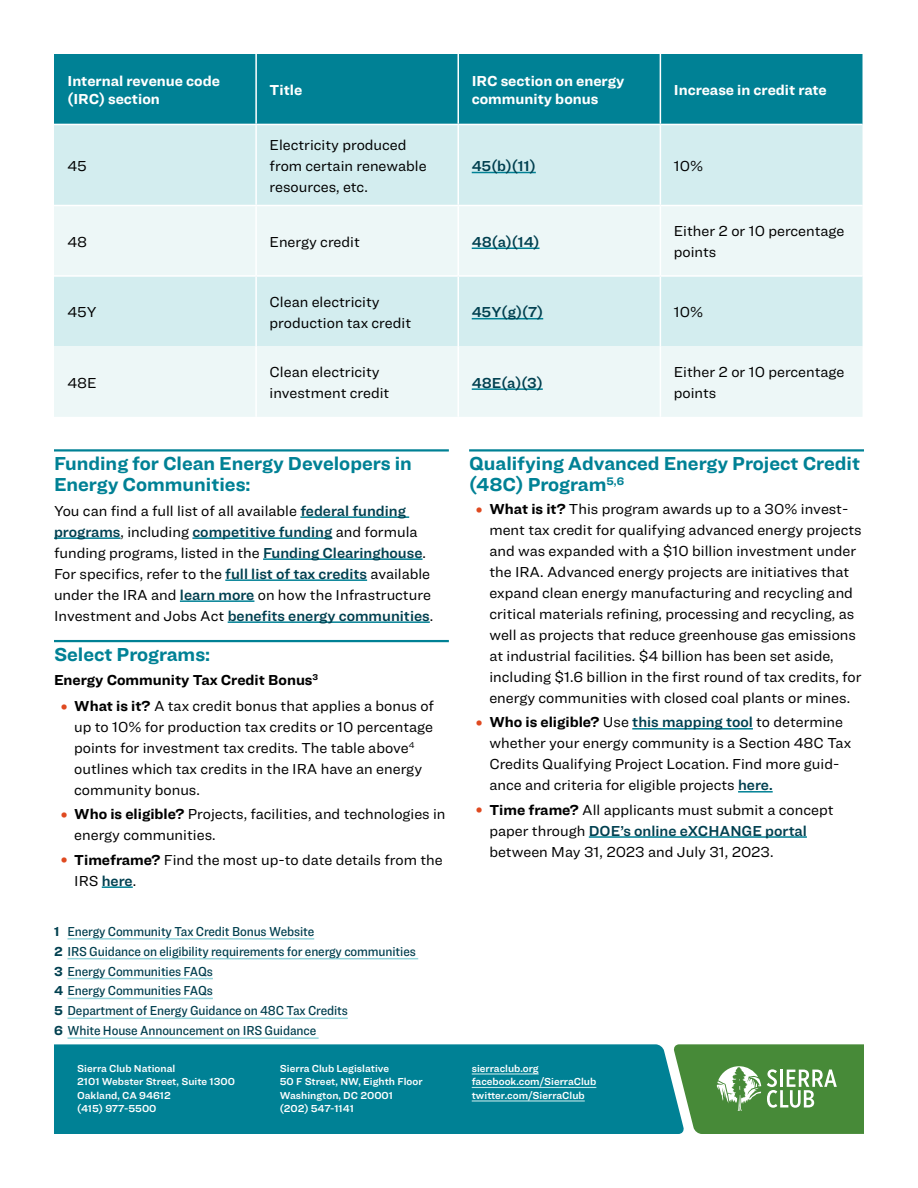
<style>
.page{position:relative;width:918px;height:1188px;background:#fff}
.page>*{position:absolute;margin:0;border:0;box-sizing:border-box;transform-origin:0 0}
.t1{font:700 19.5px/21px "Ringside";color:#008195}
.t2{font:15px/21px "Ringside";color:#000}
.t3{font:15px "Ringside Regular Semi";color:#003f4f}
.t4{font:700 15px/18px "Ringside";color:#fff}
.t5{font:700 15px "Ringside";color:#000}
.t6{font:500 13.5px/19.8px "Ringside Narrow";letter-spacing:-.01em;color:#003f4f}
.t7{font:10.5px/13.5px "Ringside Regular Semi";color:#fff}
.s1{font-family:"Ringside Regular Semi";color:#003f4f}
.s2{font-family:"Ringside";color:#000}
.s3{font-weight:700;font-size:18px;color:#df4920}
.s4{font-weight:700}
.s5{font-family:"Ringside";font-weight:700}
.s6{font-family:"Ringside";font-weight:700;font-size:18px;color:#df4920}
.s7{font-family:"Ringside";font-weight:700;color:#000}
</style>
<div class="page">
<hr style="left:54px;top:449px;width:395px;height:3px;background:#008195">
<hr style="left:300px;top:516px;width:109px;height:2px;background:#008195">
<hr style="left:54px;top:537px;width:67px;height:2px;background:#008195">
<hr style="left:192px;top:537px;width:140px;height:2px;background:#008195">
<hr style="left:263px;top:558px;width:160px;height:2px;background:#008195">
<hr style="left:225px;top:579px;width:142px;height:2px;background:#008195">
<hr style="left:180px;top:600px;width:74px;height:2px;background:#008195">
<hr style="left:228px;top:621px;width:202px;height:2px;background:#008195">
<hr style="left:54px;top:640px;width:395px;height:2px;background:#008195">
<hr style="left:102px;top:886px;width:31px;height:2px;background:#008195">
<hr style="left:469px;top:449px;width:395px;height:3px;background:#008195">
<hr style="left:632px;top:728px;width:121px;height:2px;background:#008195">
<hr style="left:738px;top:791px;width:35px;height:2px;background:#008195">
<hr style="left:589px;top:836px;width:218px;height:2px;background:#008195">
<div style="left:54px;top:1044px;width:619px;height:90px;background:#008195"></div>
<svg style="left:673px;top:1044px;width:191px;height:90px"></svg>
<hr style="left:472px;top:1073px;width:67px;height:2px;background:#bee5e8">
<hr style="left:472px;top:1087px;width:124px;height:1px;background:#bee5e8">
<hr style="left:472px;top:1100px;width:113px;height:2px;background:#bee5e8">
<div style="left:54px;top:54px;width:808px;height:70px;background:#008195"></div>
<div style="left:54px;top:125px;width:808px;height:80px;background:#d3edef"></div>
<svg style="left:54px;top:206px;width:808px;height:211px;fill:#edf7f7"></svg>
<hr style="left:255px;top:54px;width:2px;height:70px;background:#fff">
<hr style="left:458px;top:54px;width:1px;height:70px;background:#fff">
<hr style="left:660px;top:54px;width:1px;height:70px;background:#fff">
<hr style="left:255px;top:125px;width:2px;height:80px;background:#fff">
<hr style="left:458px;top:125px;width:1px;height:80px;background:#fff">
<hr style="left:660px;top:125px;width:1px;height:80px;background:#fff">
<hr style="left:255px;top:206px;width:2px;height:69px;background:#fff">
<hr style="left:458px;top:206px;width:1px;height:69px;background:#fff">
<hr style="left:660px;top:206px;width:1px;height:69px;background:#fff">
<hr style="left:54px;top:275px;width:202px;height:2px;background:#fff">
<hr style="left:256px;top:275px;width:202px;height:2px;background:#fff">
<hr style="left:255px;top:277px;width:2px;height:69px;background:#fff">
<hr style="left:458px;top:275px;width:202px;height:2px;background:#fff">
<hr style="left:458px;top:277px;width:1px;height:69px;background:#fff">
<hr style="left:660px;top:275px;width:202px;height:2px;background:#fff">
<hr style="left:660px;top:277px;width:1px;height:69px;background:#fff">
<hr style="left:255px;top:346px;width:2px;height:71px;background:#fff">
<hr style="left:458px;top:346px;width:1px;height:71px;background:#fff">
<hr style="left:660px;top:346px;width:1px;height:71px;background:#fff">
<hr style="left:472px;top:172px;width:64px;height:1px;background:#008195">
<hr style="left:472px;top:248px;width:68px;height:1px;background:#008195">
<hr style="left:472px;top:318px;width:71px;height:1px;background:#008195">
<hr style="left:472px;top:388px;width:71px;height:2px;background:#008195">
<hr style="left:68px;top:938px;width:246px;height:2px;background:#94d6dc">
<hr style="left:68px;top:958px;width:350px;height:1px;background:#94d6dc">
<hr style="left:68px;top:978px;width:145px;height:1px;background:#94d6dc">
<hr style="left:68px;top:998px;width:145px;height:1px;background:#94d6dc">
<hr style="left:68px;top:1018px;width:280px;height:1px;background:#94d6dc">
<hr style="left:68px;top:1037px;width:251px;height:2px;background:#94d6dc">
<p class="t4" style="left:68px;top:72px;width:154px">Internal revenue code (IRC) section</p>
<p class="t4" style="left:270px;top:81px;width:34px">Title</p>
<p class="t4" style="left:472px;top:72px;width:154px">IRC section on energy community bonus</p>
<p class="t4" style="left:674px;top:81px;width:155px">Increase in credit rate</p>
<p class="t2" style="left:68px;top:155px;width:21px">45</p>
<p class="t2" style="left:270px;top:134px;width:159px">Electricity produced from certain renewable resources, etc.</p>
<p class="t3" style="left:472px;top:155px;width:66px">45(b)(11)</p>
<p class="t2" style="left:674px;top:155px;width:31px">10%</p>
<p class="t2" style="left:68px;top:231px;width:21px">48</p>
<p class="t2" style="left:270px;top:231px;width:92px">Energy credit</p>
<p class="t3" style="left:472px;top:231px;width:69px">48(a)(14)</p>
<p class="t2" style="left:674px;top:220px;width:172px">Either 2 or 10 percentage points</p>
<p class="t2" style="left:68px;top:301px;width:31px">45Y</p>
<p class="t2" style="left:270px;top:291px;width:143px">Clean electricity production tax credit</p>
<p class="t3" style="left:472px;top:301px;width:73px">45Y(g)(7)</p>
<p class="t2" style="left:674px;top:301px;width:31px">10%</p>
<p class="t2" style="left:68px;top:372px;width:31px">48E</p>
<p class="t2" style="left:270px;top:361px;width:121px">Clean electricity investment credit</p>
<p class="t3" style="left:472px;top:372px;width:73px">48E(a)(3)</p>
<p class="t2" style="left:674px;top:361px;width:172px">Either 2 or 10 percentage points</p>
<h1 class="t1" style="left:54px;top:453px;width:359px">Funding for Clean Energy Developers in<br>Energy Communities:</h1>
<p class="t2" style="left:54px;top:500px;width:354px">You can find a full list of all available <span class="s1">federal funding</span></p>
<p class="t3" style="left:54px;top:521px;width:365px">programs<span class="s2">, including</span> competitive funding <span class="s2">and formula</span></p>
<p class="t2" style="left:54px;top:542px;width:378px">funding programs, listed in the <span class="s1">Funding Clearinghouse</span>.<br>For specifics, refer to the <span class="s1">full list of tax credits</span> available under the IRA and <span class="s1">learn more</span> on how the Infrastructure</p>
<p class="t3" style="left:54px;top:605px;width:381px"><span class="s2">Investment and Jobs Act</span> benefits energy communities<span class="s2">.</span></p>
<h1 class="t1" style="left:54px;top:643px;width:158px">Select Programs:</h1>
<p class="t5" style="left:54px;top:669px;width:266px">Energy Community Tax Credit Bonus<sup>3</sup></p>
<p class="t2" style="left:74px;top:695px;width:361px;text-indent:-13px"><span class="s3">•</span> <span class="s4">What is it?</span> A tax credit bonus that applies a bonus of up to 10% for production tax credits or 10 percentage points for investment tax credits. The table above<sup>4 </sup>outlines which tax credits in the IRA have an energy community bonus.</p>
<p class="t2" style="left:74px;top:804px;width:373px;text-indent:-14px"><span class="s3">•</span> <span class="s4">Who is eligible?</span> Projects, facilities, and technologies in energy communities.</p>
<p class="t2" style="left:74px;top:849px;width:370px;text-indent:-14px"><span class="s3">•</span> <span class="s4">Timeframe?</span> Find the most up-to date details from the<br>IRS <span class="s1">here</span>.</p>
<p class="t6" style="left:54px;top:921px;width:363px"><span class="s5">1</span> Energy Community Tax Credit Bonus Website<br><span class="s5">2</span> IRS Guidance on eligibility requirements for energy communities <span class="s5">3</span> Energy Communities FAQs<br><span class="s5">4</span> Energy Communities FAQs<br><span class="s5">5</span> Department of Energy Guidance on 48C Tax Credits<br><span class="s5">6</span> White House Announcement on IRS Guidance</p>
<h1 class="t1" style="left:469px;top:453px;width:393px">Qualifying Advanced Energy Project Credit (48C) Program<sup>5,6</sup></h1>
<p class="t2" style="left:489px;top:498px;width:374px;text-indent:-14px"><span class="s3">•</span> <span class="s4">What is it?</span> This program awards up to a 30% invest&shy;ment tax credit for qualifying advanced energy projects and was expanded with a $10 billion investment under the IRA. Advanced energy projects are initiatives that expand clean energy manufacturing and recycling and critical materials refining, processing and recycling, as well as projects that reduce greenhouse gas emissions at industrial facilities. $4 billion has been set aside, including $1.6 billion in the first round of tax credits, for energy communities with closed coal plants or mines.</p>
<p class="t3" style="left:476px;top:711px;width:369px"><span class="s6">•</span> <span class="s7">Who is eligible?</span> <span class="s2">Use</span> this mapping tool <span class="s2">to determine</span></p>
<p class="t2" style="left:489px;top:732px;width:363px">whether your energy community is a Section 48C Tax<br>Credits Qualifying Project Location. Find more guid&shy;ance and criteria for eligible projects <span class="s1">here.</span></p>
<p class="t2" style="left:476px;top:799px;width:359px"><span class="s3">•</span> <span class="s4">Time frame?</span> All applicants must submit a concept</p>
<p class="t3" style="left:489px;top:819px;width:319px"><span class="s2">paper through</span> DOE’s online eXCHANGE portal</p>
<p class="t2" style="left:489px;top:841px;width:286px">between May 31, 2023 and July 31, 2023.</p>
<p class="t7" style="left:77px;top:1061px;width:159px">Sierra Club National<br>2101 Webster Street, Suite 1300<br>Oakland, CA 94612<br>(415) 977-5500</p>
<p class="t7" style="left:472px;top:1061px;width:126px">sierraclub.org facebook.com/SierraClub twitter.com/SierraClub</p>
<p class="t7" style="left:280px;top:1061px;width:144px">Sierra Club Legislative<br>50 F Street, NW, Eighth Floor<br>Washington, DC 20001 (202) 547-1141</p>
</div>
